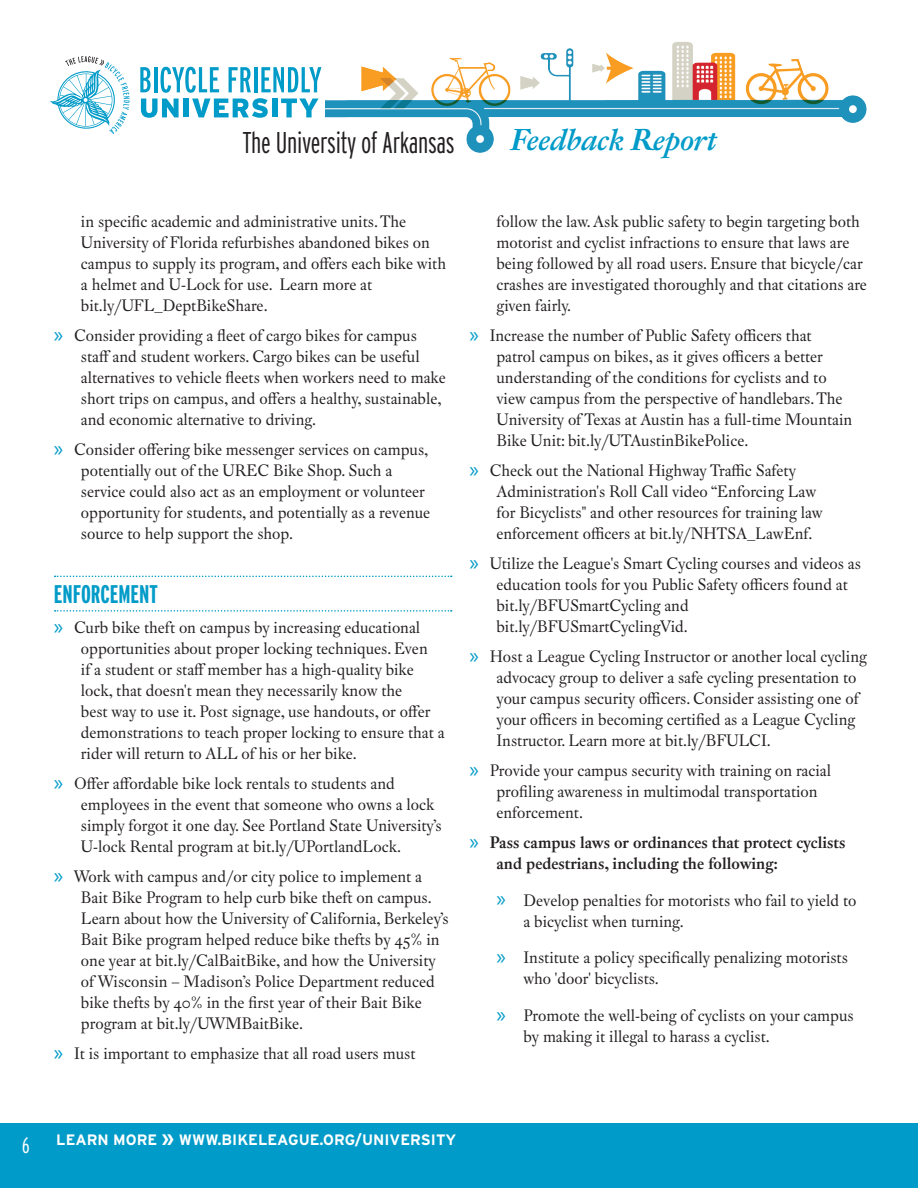
<style>
.page{position:relative;width:918px;height:1188px;background:#fff}
.page>*{position:absolute;margin:0;border:0;box-sizing:border-box;transform-origin:0 0}
.t1{font:300 extra-condensed 30px "Interstate";letter-spacing:-.01em;color:#231f20}
.t2{font:italic 700 30px "Fleischman BT Pro";letter-spacing:-.01em;color:#009bc8}
.Bullets{font:700 extra-condensed 25.5px "Interstate";color:#009bc8}
.t3{font:300 extra-condensed 22.5px "Interstate";color:#fff}
.t4{font:16.5px/21px "Fleischman BT Pro";color:#231f20}
.t5{font:700 16.5px/21px "Fleischman BT Pro";color:#231f20}
.t6{font:700 15.15px "Interstate";color:#fff}
.s1{font-family:"Myriad Pro";font-size:22.5px;color:#009bc8}
.s2{font-family:"Myriad Pro";font-weight:400;font-size:22.5px;color:#009bc8}
.s3{font-size:20.25px}
</style>
<div class="page">
<svg style="left:55px;top:576px;width:397px;height:1px"></svg>
<svg style="left:55px;top:610px;width:397px;height:2px"></svg>
<div style="left:0;top:1123px;width:918px;height:65px;background:#009bc8"></div>
<img style="left:325px;top:42px;width:542px;height:111px">
<svg style="left:50px;top:56px;width:80px;height:78px"></svg>
<svg style="left:140px;top:67px;width:181px;height:51px"></svg>
<p class="t1" style="left:242px;top:125px;width:214px">The University of Arkansas</p>
<p class="t2" style="left:510px;top:121px;width:208px">Feedback Report</p>
<p class="t4" style="left:81px;top:211px;width:367px">in specific academic and administrative units. The University of Florida refurbishes abandoned bikes on campus to supply its program, and offers each bike with a helmet and U-Lock for use. Learn more at bit.ly/UFL_DeptBikeShare.</p>
<p class="t4" style="left:81px;top:325px;width:366px;text-indent:-27px"><span class="s1">»</span> Consider providing a fleet of cargo bikes for campus staff and student workers. Cargo bikes can be useful alternatives to vehicle fleets when workers need to make short trips on campus, and offers a healthy, sustainable, and economic alternative to driving.</p>
<p class="t4" style="left:81px;top:439px;width:351px;text-indent:-27px"><span class="s1">»</span> Consider offering bike messenger services on campus, potentially out of the UREC Bike Shop. Such a service could also act as an employment or volunteer opportunity for students, and potentially as a revenue source to help support the shop.</p>
<p class="Bullets" style="left:54px;top:579px;width:105px">ENFORCEMENT</p>
<p class="t4" style="left:81px;top:617px;width:365px;text-indent:-27px"><span class="s1">»</span> Curb bike theft on campus by increasing educational opportunities about proper locking techniques. Even<br>if a student or staff member has a high-quality bike lock, that doesn't mean they necessarily know the<br>best way to use it. Post signage, use handouts, or offer demonstrations to teach proper locking to ensure that a rider will return to ALL of his or her bike.</p>
<p class="t4" style="left:81px;top:773px;width:362px;text-indent:-27px"><span class="s1">»</span> Offer affordable bike lock rentals to students and employees in the event that someone who owns a lock simply forgot it one day. See Portland State University’s U-lock Rental program at bit.ly/UPortlandLock.</p>
<p class="t4" style="left:81px;top:866px;width:369px;text-indent:-27px"><span class="s1">»</span> Work with campus and/or city police to implement a Bait Bike Program to help curb bike theft on campus.<br>Learn about how the University of California, Berkeley’s Bait Bike program helped reduce bike thefts by 45% in one year at bit.ly/CalBaitBike, and how the University of Wisconsin – Madison’s Police Department reduced bike thefts by 40% in the first year of their Bait Bike program at bit.ly/UWMBaitBike.</p>
<p class="t4" style="left:54px;top:1043px;width:363px"><span class="s1">»</span> It is important to emphasize that all road users must</p>
<p class="t4" style="left:496px;top:211px;width:372px">follow the law. Ask public safety to begin targeting both motorist and cyclist infractions to ensure that laws are being followed by all road users. Ensure that bicycle/car crashes are investigated thoroughly and that citations are given fairly.</p>
<p class="t4" style="left:496px;top:325px;width:357px;text-indent:-27px"><span class="s1">»</span> Increase the number of Public Safety officers that patrol campus on bikes, as it gives officers a better understanding of the conditions for cyclists and to view campus from the perspective of handlebars. The University of Texas at Austin has a full-time Mountain Bike Unit: bit.ly/UTAustinBikePolice.</p>
<p class="t4" style="left:496px;top:460px;width:328px;text-indent:-27px"><span class="s1">»</span> Check out the National Highway Traffic Safety Administration's Roll Call video “Enforcing Law for Bicyclists" and other resources for training law enforcement officers at bit.ly/NHTSA_LawEnf.</p>
<p class="t4" style="left:496px;top:553px;width:366px;text-indent:-27px"><span class="s1">»</span> Utilize the League's Smart Cycling courses and videos as education tools for you Public Safety officers found at bit.ly/BFUSmartCycling and bit.ly/BFUSmartCyclingVid.</p>
<p class="t4" style="left:496px;top:646px;width:372px;text-indent:-27px"><span class="s1">»</span> Host a League Cycling Instructor or another local cycling advocacy group to deliver a safe cycling presentation to your campus security officers. Consider assisting one of your officers in becoming certified as a League Cycling Instructor. Learn more at bit.ly/BFULCI.</p>
<p class="t4" style="left:496px;top:760px;width:336px;text-indent:-27px"><span class="s1">»</span> Provide your campus security with training on racial profiling awareness in multimodal transportation enforcement.</p>
<p class="t5" style="left:496px;top:832px;width:350px;text-indent:-27px"><span class="s2">»</span> Pass campus laws or ordinances that protect cyclists and pedestrians, including the following:</p>
<p class="t4" style="left:524px;top:889px;width:334px;text-indent:-27px"><span class="s1">»</span> Develop penalties for motorists who fail to yield to a bicyclist when turning.</p>
<p class="t4" style="left:524px;top:947px;width:326px;text-indent:-27px"><span class="s1">»</span> Institute a policy specifically penalizing motorists who 'door' bicyclists.</p>
<p class="t4" style="left:524px;top:1005px;width:332px;text-indent:-27px"><span class="s1">»</span> Promote the well-being of cyclists on your campus by making it illegal to harass a cyclist.</p>
<p class="t3" style="left:22px;top:1132px;width:9px">6</p>
<p class="t6" style="left:56px;top:1132px;width:402px">LEARN MORE <span class="s3">»</span> WWW.BIKELEAGUE.ORG/UNIVERSITY</p>
</div>
